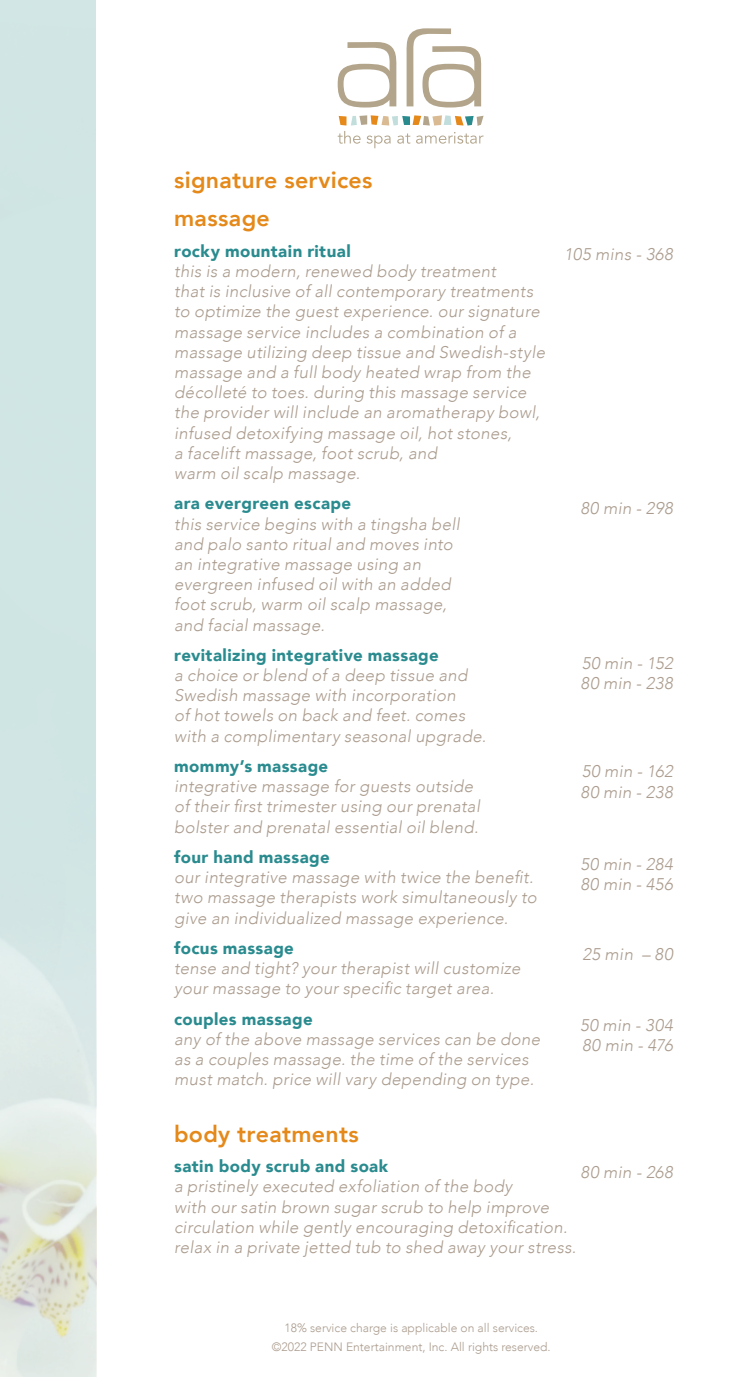
<style>
.page{position:relative;width:754px;height:1377px;background:#fff}
.page>*{position:absolute;margin:0;border:0;box-sizing:border-box;transform-origin:0 0}
.Ara_Body_Copy_-_Item{font:800 23.18px "Avenir";letter-spacing:.01em;color:#e4891a}
.Ara_Body_Copy_-_Item-2{font:italic 300 16.88px/20.2px "Avenir";letter-spacing:.02em;color:#ab9c8e}
.t1{font:300 12.15px "Avenir";color:#ab9c8e}
.s1{font-weight:900;font-style:normal;color:#2a8b8f}
</style>
<div class="page">
<img style="left:0;top:0;width:96px;height:1377px">
<svg style="left:337px;top:42px;width:60px;height:66px"></svg>
<svg style="left:406px;top:28px;width:76px;height:80px"></svg>
<svg style="left:337px;top:115px;width:146px;height:33px"></svg>
<p class="Ara_Body_Copy_-_Item" style="left:174px;top:162px;width:199px">signature services</p>
<p class="Ara_Body_Copy_-_Item" style="left:174px;top:200px;width:97px">massage</p>
<p class="Ara_Body_Copy_-_Item-2" style="left:174px;top:241px;width:372px"><span class="s1">rocky mountain ritual<br></span>this is a modern, renewed body treatment<br>that is inclusive of all contemporary treatments to optimize the guest experience. our signature massage service includes a combination of a massage utilizing deep tissue and Swedish-style massage and a full body heated wrap from the décolleté to toes. during this massage service the provider will include an aromatherapy bowl, infused detoxifying massage oil, hot stones,<br>a facelift massage, foot scrub, and<br>warm oil scalp massage.</p>
<p class="Ara_Body_Copy_-_Item-2" style="left:174px;top:493px;width:287px"><span class="s1">ara evergreen escape<br></span>this service begins with a tingsha bell and palo santo ritual and moves into an integrative massage using an evergreen infused oil with an added foot scrub, warm oil scalp massage, and facial massage.</p>
<p class="Ara_Body_Copy_-_Item-2" style="left:174px;top:645px;width:313px"><span class="s1">revitalizing integrative massage<br></span>a choice or blend of a deep tissue and Swedish massage with incorporation<br>of hot towels on back and feet. comes with a complimentary seasonal upgrade.</p>
<p class="Ara_Body_Copy_-_Item-2" style="left:174px;top:756px;width:307px"><span class="s1">mommy’s massage<br></span>integrative massage for guests outside of their first trimester using our prenatal bolster and prenatal essential oil blend.</p>
<p class="Ara_Body_Copy_-_Item-2" style="left:174px;top:847px;width:364px"><span class="s1">four hand massage<br></span>our integrative massage with twice the benefit. two massage therapists work simultaneously to give an individualized massage experience.</p>
<p class="Ara_Body_Copy_-_Item-2" style="left:174px;top:938px;width:348px"><span class="s1">focus massage<br></span>tense and tight? your therapist will customize your massage to your specific target area.</p>
<p class="Ara_Body_Copy_-_Item-2" style="left:174px;top:1009px;width:367px"><span class="s1">couples massage<br></span>any of the above massage services can be done as a couples massage. the time of the services must match. price will vary depending on type.</p>
<p class="Ara_Body_Copy_-_Item" style="left:174px;top:1116px;width:186px">body treatments</p>
<p class="Ara_Body_Copy_-_Item-2" style="left:174px;top:1156px;width:403px"><span class="s1">satin body scrub and soak<br></span>a pristinely executed exfoliation of the body<br>with our satin brown sugar scrub to help improve circulation while gently encouraging detoxification. relax in a private jetted tub to shed away your stress.</p>
<p class="Ara_Body_Copy_-_Item-2" style="left:564px;top:244px;width:110px">105 mins - 368</p>
<p class="Ara_Body_Copy_-_Item-2" style="left:580px;top:498px;width:94px">80 min - 298</p>
<p class="Ara_Body_Copy_-_Item-2" style="left:580px;top:653px;width:94px">50 min - 152<br>80 min - 238</p>
<p class="Ara_Body_Copy_-_Item-2" style="left:580px;top:761px;width:94px">50 min - 162<br>80 min - 238</p>
<p class="Ara_Body_Copy_-_Item-2" style="left:580px;top:854px;width:94px">50 min - 284<br>80 min - 456</p>
<p class="Ara_Body_Copy_-_Item-2" style="left:582px;top:944px;width:92px">25 min – 80</p>
<p class="Ara_Body_Copy_-_Item-2" style="left:580px;top:1015px;width:94px">50 min - 304<br>80 min - 476</p>
<p class="Ara_Body_Copy_-_Item-2" style="left:580px;top:1162px;width:94px">80 min - 268</p>
<p class="t1" style="left:284px;top:1321px;width:255px">18% service charge is applicable on all services.</p>
<p class="t1" style="left:272px;top:1340px;width:280px">©2022 PENN Entertainment, Inc. All rights reserved.</p>
</div>
